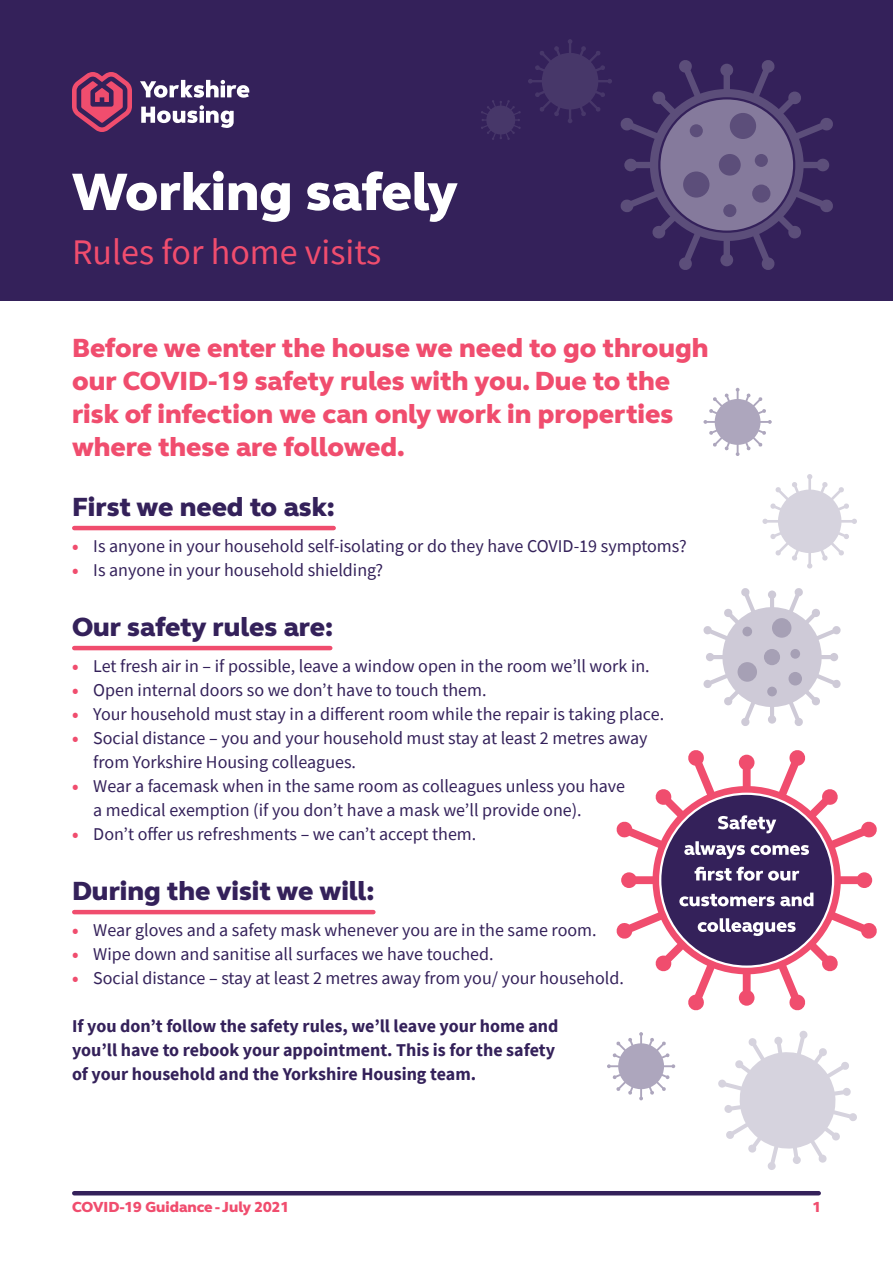
<style>
.page{position:relative;width:893px;height:1263px;background:#fff}
.page>*{position:absolute;margin:0;border:0;box-sizing:border-box;transform-origin:0 0}
.t1{font:800 54px "FS Elliot";color:#fff}
.t2{font:36px "Source Sans Pro";color:#f04d6e}
.t3{font:800 27px/33px "FS Elliot";color:#f04d6e}
.t4{font:800 27px "FS Elliot";color:#34215a}
.t5{font:18px "Source Sans Pro";color:#34215a}
.t6{font:700 18px "Source Sans Pro";color:#34215a}
.t7{font:800 15px "FS Elliot";color:#f04d6e}
.s1{font-weight:900;color:#f04d6e}
</style>
<div class="page">
<div style="left:0;top:0;width:893px;height:300px;background:#34215a"></div>
<svg style="left:72px;top:72px;width:60px;height:60px"></svg>
<svg style="left:141px;top:105px;width:93px;height:23px"></svg>
<svg style="left:140px;top:80px;width:109px;height:18px"></svg>
<hr style="left:74px;top:1191px;width:745px;height:4px;background:#34215a">
<hr style="left:74px;top:526px;width:260px;height:4px;background:#f04d6e">
<hr style="left:74px;top:910px;width:299px;height:4px;background:#f04d6e">
<hr style="left:74px;top:646px;width:256px;height:4px;background:#f04d6e">
<svg style="left:528px;top:39px;width:84px;height:84px"></svg>
<svg style="left:481px;top:100px;width:40px;height:40px"></svg>
<svg style="left:607px;top:1032px;width:68px;height:68px"></svg>
<svg style="left:703px;top:588px;width:138px;height:138px"></svg>
<div style="left:737px;top:662px;width:20px;height:20px;background:#a6a0b5;border-radius:50%"></div>
<div style="left:772px;top:618px;width:19px;height:20px;background:#a6a0b5;border-radius:50%"></div>
<div style="left:764px;top:649px;width:16px;height:16px;background:#a6a0b5;border-radius:50%"></div>
<div style="left:788px;top:672px;width:14px;height:13px;background:#a6a0b5;border-radius:50%"></div>
<div style="left:767px;top:687px;width:10px;height:9px;background:#a6a0b5;border-radius:50%"></div>
<div style="left:742px;top:627px;width:10px;height:9px;background:#a6a0b5;border-radius:50%"></div>
<div style="left:790px;top:649px;width:10px;height:10px;background:#a6a0b5;border-radius:50%"></div>
<svg style="left:620px;top:60px;width:213px;height:210px"></svg>
<div style="left:659px;top:98px;width:135px;height:134px;background:#857a9c;border-radius:50%"></div>
<div style="left:683px;top:171px;width:26px;height:27px;background:#5c4e7a;border-radius:50%"></div>
<div style="left:730px;top:113px;width:26px;height:26px;background:#5c4e7a;border-radius:50%"></div>
<div style="left:719px;top:154px;width:22px;height:22px;background:#5c4e7a;border-radius:50%"></div>
<div style="left:752px;top:185px;width:18px;height:18px;background:#5c4e7a;border-radius:50%"></div>
<div style="left:723px;top:204px;width:13px;height:13px;background:#5c4e7a;border-radius:50%"></div>
<div style="left:690px;top:124px;width:13px;height:13px;background:#5c4e7a;border-radius:50%"></div>
<div style="left:755px;top:154px;width:13px;height:13px;background:#5c4e7a;border-radius:50%"></div>
<svg style="left:762px;top:474px;width:95px;height:95px"></svg>
<svg style="left:703px;top:388px;width:69px;height:68px"></svg>
<svg style="left:616px;top:750px;width:261px;height:261px"></svg>
<div style="left:660px;top:794px;width:173px;height:173px;background:#34215a;border-radius:50%"></div>
<svg style="left:698px;top:918px;width:98px;height:18px"></svg>
<svg style="left:679px;top:892px;width:134px;height:14px"></svg>
<svg style="left:695px;top:867px;width:104px;height:14px"></svg>
<svg style="left:684px;top:841px;width:125px;height:18px"></svg>
<svg style="left:718px;top:815px;width:58px;height:18px"></svg>
<svg style="left:718px;top:1030px;width:139px;height:140px"></svg>
<p class="t1" style="left:72px;top:156px;width:387px">Working safely</p>
<p class="t2" style="left:72px;top:229px;width:311px">Rules for home visits</p>
<p class="t3" style="left:72px;top:331px;width:638px">Before we enter the house we need to go through</p>
<p class="t3" style="left:72px;top:364px;width:603px">our COVID-19 safety rules with you. Due to the risk of infection we can only work in properties where these are followed.</p>
<p class="t4" style="left:72px;top:489px;width:264px">First we need to ask:</p>
<p class="t5" style="left:72px;top:535px;width:616px"><span class="s1">•</span> Is anyone in your household self-isolating or do they have COVID-19 symptoms?</p>
<p class="t5" style="left:72px;top:559px;width:313px"><span class="s1">•</span> Is anyone in your household shielding?</p>
<p class="t4" style="left:72px;top:609px;width:263px">Our safety rules are:</p>
<p class="t5" style="left:72px;top:655px;width:579px"><span class="s1">•</span> Let fresh air in – if possible, leave a window open in the room we’ll work in.</p>
<p class="t5" style="left:72px;top:679px;width:416px"><span class="s1">•</span> Open internal doors so we don’t have to touch them.</p>
<p class="t5" style="left:72px;top:703px;width:594px"><span class="s1">•</span> Your household must stay in a different room while the repair is taking place.</p>
<p class="t5" style="left:72px;top:727px;width:577px"><span class="s1">•</span> Social distance – you and your household must stay at least 2 metres away</p>
<p class="t5" style="left:93px;top:751px;width:264px">from Yorkshire Housing colleagues.</p>
<p class="t5" style="left:72px;top:775px;width:555px"><span class="s1">•</span> Wear a facemask when in the same room as colleagues unless you have</p>
<p class="t5" style="left:93px;top:799px;width:490px">a medical exemption (if you don’t have a mask we’ll provide one).</p>
<p class="t5" style="left:72px;top:823px;width:406px"><span class="s1">•</span> Don’t offer us refreshments – we can’t accept them.</p>
<p class="t4" style="left:72px;top:873px;width:304px">During the visit we will:</p>
<p class="t5" style="left:72px;top:919px;width:526px"><span class="s1">•</span> Wear gloves and a safety mask whenever you are in the same room.</p>
<p class="t5" style="left:72px;top:943px;width:423px"><span class="s1">•</span> Wipe down and sanitise all surfaces we have touched.</p>
<p class="t5" style="left:72px;top:967px;width:553px"><span class="s1">•</span> Social distance – stay at least 2 metres away from you/ your household.</p>
<p class="t6" style="left:72px;top:1014px;width:488px">If you don’t follow the safety rules, we’ll leave your home and</p>
<p class="t6" style="left:72px;top:1038px;width:485px">you’ll have to rebook your appointment. This is for the safety</p>
<p class="t6" style="left:72px;top:1062px;width:406px">of your household and the Yorkshire Housing team.</p>
<p class="t7" style="left:72px;top:1197px;width:219px">COVID-19 Guidance - July 2021</p>
<p class="t7" style="left:812px;top:1197px;width:10px">1</p>
</div>
